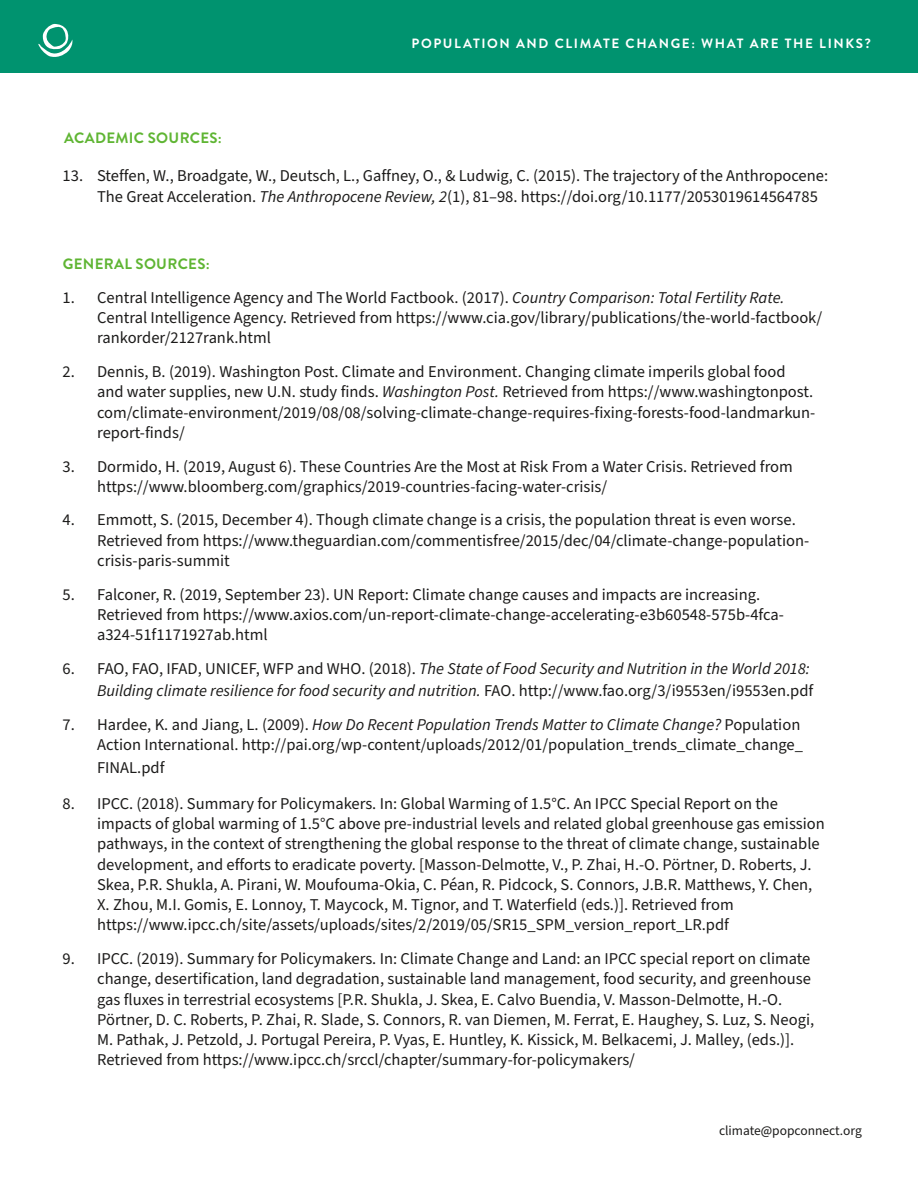
<style>
.page{position:relative;width:918px;height:1188px;background:#fff}
.page>*{position:absolute;margin:0;border:0;box-sizing:border-box;transform-origin:0 0}
.t1{font:16.5px/20.2px "Source Sans Pro";color:#1c1b1a}
.t2{font:italic 16.5px/22.5px "Source Sans Pro";color:#1c1b1a;text-align:right}
.t3{font:700 15px "Brandon Grotesque";letter-spacing:.02em;color:#5fb533}
.t4{font:700 13.5px "Brandon Grotesque";letter-spacing:.12em;color:#fff}
.t5{font:13.5px "Source Sans Pro";color:#1c1b1a}
.s1{font-style:italic}
.s2{font-style:normal}
</style>
<div class="page">
<div style="left:0;top:0;width:918px;height:72px;background:#00936f"></div>
<svg style="left:38px;top:24px;width:35px;height:33px"></svg>
<p class="t3" style="left:64px;top:128px;width:159px">ACADEMIC SOURCES:</p>
<p class="t4" style="left:411px;top:34px;width:461px">POPULATION AND CLIMATE CHANGE: WHAT ARE THE LINKS?</p>
<p class="t1" style="left:97px;top:166px;width:733px;text-indent:-35px">13. Steffen, W., Broadgate, W., Deutsch, L., Gaffney, O., &amp; Ludwig, C. (2015). The trajectory of the Anthropocene:<br>The Great Acceleration. <span class="s1">The Anthropocene Review, 2</span>(1), 81–98. https://doi.org/10.1177/2053019614564785</p>
<p class="t3" style="left:63px;top:253px;width:148px">GENERAL SOURCES:</p>
<p class="t1" style="left:97px;top:288px;width:727px;text-indent:-35px">1. Central Intelligence Agency and The World Factbook. (2017). <span class="s1">Country Comparison: Total Fertility Rate.<br></span>Central Intelligence Agency. Retrieved from https://www.cia.gov/library/publications/the-world-factbook/ rankorder/2127rank.html</p>
<p class="t1" style="left:97px;top:362px;width:720px;text-indent:-35px">2. Dennis, B. (2019). Washington Post. Climate and Environment. Changing climate imperils global food and water supplies, new U.N. study finds. <span class="s1">Washington Post.</span> Retrieved from https://www.washingtonpost. com/climate-environment/2019/08/08/solving-climate-change-requires-fixing-forests-food-landmarkun&shy;report-finds/</p>
<p class="t1" style="left:97px;top:456px;width:697px;text-indent:-35px">3. Dormido, H. (2019, August 6). These Countries Are the Most at Risk From a Water Crisis. Retrieved from https://www.bloomberg.com/graphics/2019-countries-facing-water-crisis/</p>
<p class="t1" style="left:97px;top:510px;width:714px;text-indent:-35px">4. Emmott, S. (2015, December 4). Though climate change is a crisis, the population threat is even worse.<br>Retrieved from https://www.theguardian.com/commentisfree/2015/dec/04/climate-change-population&shy;crisis-paris-summit</p>
<p class="t1" style="left:97px;top:585px;width:688px;text-indent:-35px">5. Falconer, R. (2019, September 23). UN Report: Climate change causes and impacts are increasing.<br>Retrieved from https://www.axios.com/un-report-climate-change-accelerating-e3b60548-575b-4fca&shy;a324-51f1171927ab.html</p>
<p class="t2" style="left:63px;top:658px;width:752px"><span class="s2">6. FAO, FAO, IFAD, UNICEF, WFP and WHO. (2018).</span> The State of Food Security and Nutrition in the World 2018:<br>Building climate resilience for food security and nutrition. <span class="s2">FAO. http://www.fao.org/3/i9553en/i9553en.pdf</span></p>
<p class="t1" style="left:63px;top:715px;width:742px;text-align:right">7. Hardee, K. and Jiang, L. (2009). <span class="s1">How Do Recent Population Trends Matter to Climate Change?</span> Population<br>Action International. http://pai.org/wp-content/uploads/2012/01/population_trends_climate_change_</p>
<p class="t1" style="left:97px;top:758px;width:69px">FINAL.pdf</p>
<p class="t1" style="left:97px;top:794px;width:729px;text-indent:-35px">8. IPCC. (2018). Summary for Policymakers. In: Global Warming of 1.5°C. An IPCC Special Report on the impacts of global warming of 1.5°C above pre-industrial levels and related global greenhouse gas emission pathways, in the context of strengthening the global response to the threat of climate change, sustainable development, and efforts to eradicate poverty. [Masson-Delmotte, V., P. Zhai, H.-O. Pörtner, D. Roberts, J.<br>Skea, P.R. Shukla, A. Pirani, W. Moufouma-Okia, C. Péan, R. Pidcock, S. Connors, J.B.R. Matthews, Y. Chen, X. Zhou, M.I. Gomis, E. Lonnoy, T. Maycock, M. Tignor, and T. Waterfield (eds.)]. Retrieved from https://www.ipcc.ch/site/assets/uploads/sites/2/2019/05/SR15_SPM_version_report_LR.pdf</p>
<p class="t1" style="left:97px;top:949px;width:719px;text-indent:-35px">9. IPCC. (2019). Summary for Policymakers. In: Climate Change and Land: an IPCC special report on climate change, desertification, land degradation, sustainable land management, food security, and greenhouse gas fluxes in terrestrial ecosystems [P.R. Shukla, J. Skea, E. Calvo Buendia, V. Masson-Delmotte, H.-O.<br>Pörtner, D. C. Roberts, P. Zhai, R. Slade, S. Connors, R. van Diemen, M. Ferrat, E. Haughey, S. Luz, S. Neogi, M. Pathak, J. Petzold, J. Portugal Pereira, P. Vyas, E. Huntley, K. Kissick, M. Belkacemi, J. Malley, (eds.)].<br>Retrieved from https://www.ipcc.ch/srccl/chapter/summary-for-policymakers/</p>
<p class="t5" style="left:719px;top:1121px;width:144px">climate@popconnect.org</p>
</div>
